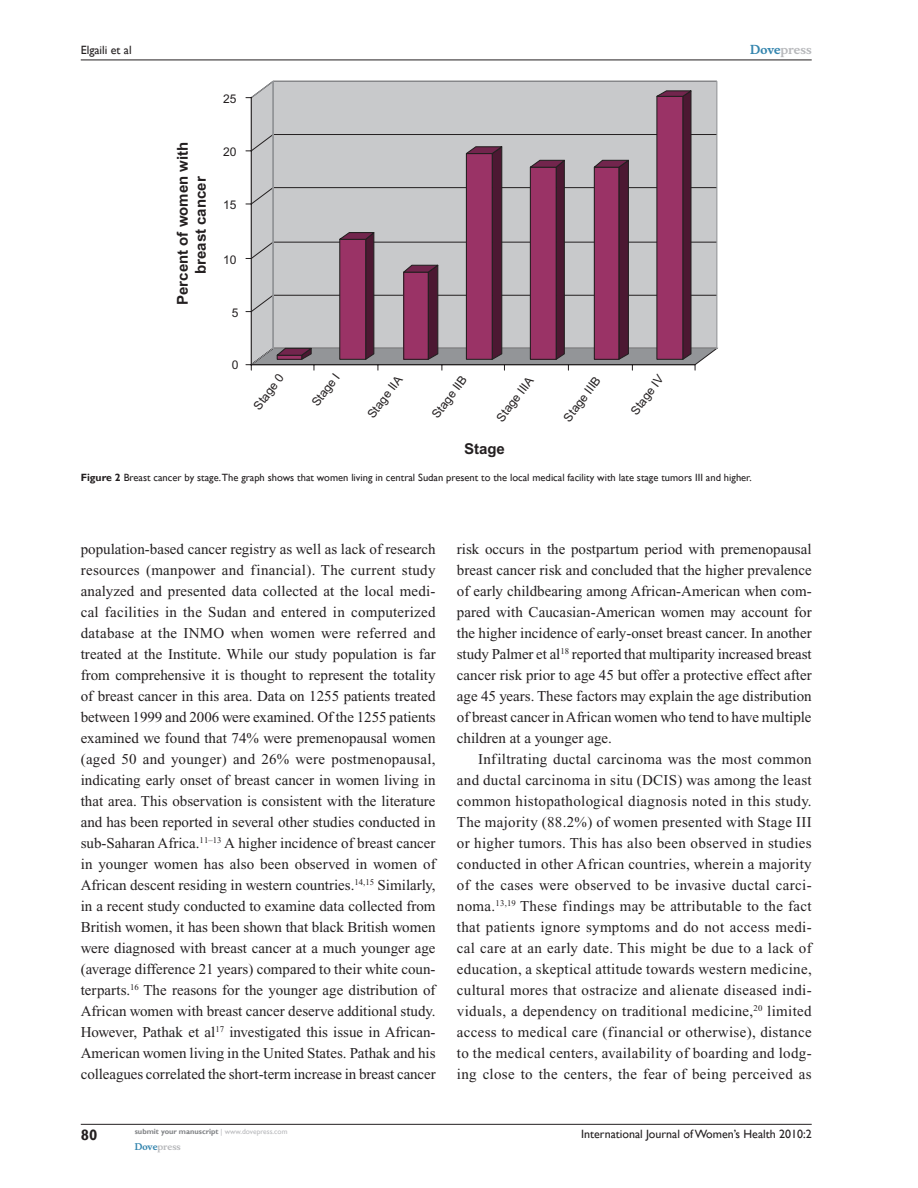
<style>
.page{position:relative;width:918px;height:1188px;background:#fff}
.page>*{position:absolute;margin:0;border:0;box-sizing:border-box;transform-origin:0 0}
.t1{font:15px/21px "Times New Roman";color:#231f20;text-align:justify}
.t2{font:700 15px/18px "Arial";color:#231f20;text-align:center}
.t3{font:700 15px "Gill Sans";color:#231f20}
.t4{font:12px "Arial";color:#231f20}
.t5{font:12px "Gill Sans";color:#231f20}
.t6{font:700 12px "Musee";color:#b8b9bc}
.t7{font:10.5px "Gill Sans";color:#231f20}
.t8{font:700 9px "Musee";color:#b8b9bc}
.t9{font:700 7.5px "Gill Sans";color:#808285}
.s1{color:#3485ae}
.s2{font-weight:700}
.s3{font-weight:400;color:#b8b9bc}
</style>
<div class="page">
<hr style="left:81px;top:1124px;width:731px;height:1px;background:#231f20">
<hr style="left:81px;top:60px;width:731px;height:1px;background:#231f20">
<svg style="left:246px;top:81px;width:471px;height:289px;background:#ae97a4"></svg>
<p class="t5" style="left:81px;top:43px;width:52px">Elgaili et al</p>
<p class="t6" style="left:750px;top:43px;width:63px"><span class="s1">Dove</span>press</p>
<p class="t2" style="left:174px;top:305px;width:165px;rotate:-90deg">Percent of women with breast cancer</p>
<p class="t4" style="left:223px;top:92px;width:15px">25</p>
<p class="t4" style="left:223px;top:145px;width:15px">20</p>
<p class="t4" style="left:223px;top:198px;width:15px">15</p>
<p class="t4" style="left:223px;top:253px;width:15px">10</p>
<p class="t4" style="left:232px;top:306px;width:8px">5</p>
<p class="t4" style="left:232px;top:358px;width:8px">0</p>
<p class="t4" style="left:251px;top:404px;width:43px;rotate:-53deg">Stage 0</p>
<p class="t4" style="left:309px;top:401px;width:40px;rotate:-53deg">Stage I</p>
<p class="t4" style="left:429px;top:412px;width:51px;rotate:-53deg">Stage IIB</p>
<p class="t4" style="left:561px;top:416px;width:54px;rotate:-53deg">Stage IIIB</p>
<p class="t4" style="left:365px;top:412px;width:51px;rotate:-53deg">Stage IIA</p>
<p class="t4" style="left:628px;top:409px;width:48px;rotate:-53deg">Stage IV</p>
<p class="t4" style="left:494px;top:416px;width:54px;rotate:-53deg">Stage IIIA</p>
<p class="t2" style="left:464px;top:440px;width:42px">Stage</p>
<p class="t7" style="left:81px;top:472px;width:672px"><span class="s2">Figure 2</span> Breast cancer by stage.The graph shows that women living in central Sudan present to the local medical facility with late stage tumors III and higher.</p>
<p class="t1" style="left:81px;top:538px;width:357px">population-based cancer registry as well as lack of research resources (manpower and financial). The current study analyzed and presented data collected at the local medi&shy;cal facilities in the Sudan and entered in computerized database at the INMO when women were referred and treated at the Institute. While our study population is far from comprehensive it is thought to represent the totality of breast cancer in this area. Data on 1255 patients treated between 1999 and 2006 were examined. Of the 1255 patients examined we found that 74% were premenopausal women (aged 50 and younger) and 26% were postmenopausal, indicating early onset of breast cancer in women living in that area. This observation is consistent with the literature and has been reported in several other studies conducted in sub-Saharan Africa.<sup>11–13</sup> A higher incidence of breast cancer in younger women has also been observed in women of African descent residing in western countries.<sup>14,15</sup> Similarly, in a recent study conducted to examine data collected from British women, it has been shown that black British women were diagnosed with breast cancer at a much younger age (average difference 21 years) compared to their white coun&shy;terparts.<sup>16</sup> The reasons for the younger age distribution of African women with breast cancer deserve additional study.<br>However, Pathak et al<sup>17</sup> investigated this issue in African-American women living in the United States. Pathak and his colleagues correlated the short-term increase in breast cancer</p>
<p class="t1" style="left:457px;top:538px;width:356px">risk occurs in the postpartum period with premenopausal breast cancer risk and concluded that the higher prevalence of early childbearing among African-American when com&shy;pared with Caucasian-American women may account for the higher incidence of early-onset breast cancer. In another study Palmer et al<sup>18</sup> reported that multiparity increased breast cancer risk prior to age 45 but offer a protective effect after age 45 years. These factors may explain the age distribution of breast cancer in African women who tend to have multiple children at a younger age.</p>
<p class="t1" style="left:457px;top:748px;width:356px;text-indent:21px">Infiltrating ductal carcinoma was the most common and ductal carcinoma in situ (DCIS) was among the least common histopathological diagnosis noted in this study.<br>The majority (88.2%) of women presented with Stage III or higher tumors. This has also been observed in studies conducted in other African countries, wherein a majority of the cases were observed to be invasive ductal carci&shy;noma.<sup>13,19</sup> These findings may be attributable to the fact that patients ignore symptoms and do not access medi&shy;cal care at an early date. This might be due to a lack of education, a skeptical attitude towards western medicine, cultural mores that ostracize and alienate diseased indi&shy;viduals, a dependency on traditional medicine,<sup>20</sup> limited access to medical care (financial or otherwise), distance to the medical centers, availability of boarding and lodg&shy;ing close to the centers, the fear of being perceived as</p>
<p class="t3" style="left:81px;top:1126px;width:18px">80</p>
<p class="t5" style="left:581px;top:1127px;width:232px">International Journal of Women’s Health 2010:2</p>
<p class="t9" style="left:135px;top:1127px;width:154px">submit your manuscript <span class="s3">| www.dovepress.com</span></p>
<p class="t8" style="left:135px;top:1141px;width:48px"><span class="s1">Dove</span>press</p>
</div>
